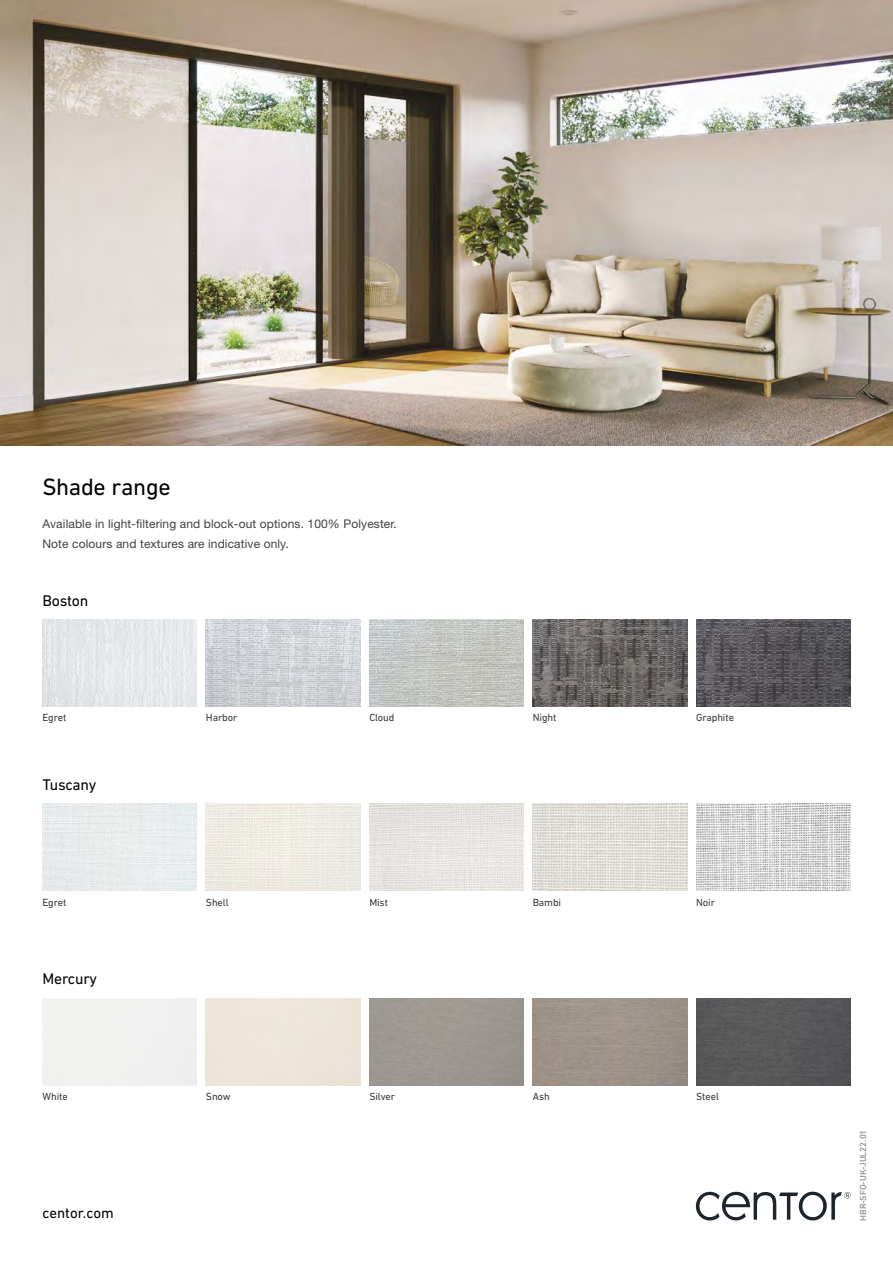
<style>
.page{position:relative;width:893px;height:1263px;background:#fff}
.page>*{position:absolute;margin:0;border:0;box-sizing:border-box;transform-origin:0 0}
.t1{font:24px "DIN Next LT Pro";letter-spacing:-.015em;color:#000}
.t2{font:15.75px "DIN Next LT Pro";letter-spacing:-.015em;color:#000}
.t3{font:15px "DIN Next LT Pro";color:#000}
.t4{font:12px/19.5px "Helvetica Neue LT Pro";letter-spacing:.01em;color:#414042}
.t5{font:10.5px "DIN Next LT Pro";letter-spacing:-.01em;color:#36393f}
.t6{font:500 9px "DIN Next LT Pro";color:#939598}
</style>
<div class="page">
<svg style="left:696px;top:1192px;width:154px;height:28px"></svg>
<img style="left:43px;top:619px;width:154px;height:87px">
<img style="left:369px;top:619px;width:155px;height:87px">
<img style="left:533px;top:619px;width:154px;height:87px">
<img style="left:206px;top:619px;width:154px;height:87px">
<img style="left:696px;top:619px;width:154px;height:87px">
<img style="left:43px;top:803px;width:154px;height:87px">
<img style="left:369px;top:803px;width:155px;height:87px">
<img style="left:533px;top:803px;width:154px;height:87px">
<img style="left:206px;top:803px;width:154px;height:87px">
<img style="left:696px;top:803px;width:154px;height:87px">
<div style="left:696px;top:998px;width:154px;height:87px;background:#585858"></div>
<img style="left:0;top:0;width:893px;height:445px">
<h1 class="t1" style="left:43px;top:473px;width:130px">Shade range</h1>
<p class="t4" style="left:43px;top:514px;width:356px">Available in light-filtering and block-out options. 100% Polyester.<br>Note colours and textures are indicative only.</p>
<h2 class="t2" style="left:43px;top:591px;width:47px">Boston</h2>
<p class="t5" style="left:43px;top:712px;width:25px">Egret</p>
<p class="t5" style="left:206px;top:712px;width:33px">Harbor</p>
<p class="t5" style="left:369px;top:712px;width:27px">Cloud</p>
<p class="t5" style="left:533px;top:712px;width:25px">Night</p>
<p class="t5" style="left:696px;top:712px;width:39px">Graphite</p>
<h2 class="t2" style="left:43px;top:775px;width:55px">Tuscany</h2>
<p class="t5" style="left:43px;top:896px;width:25px">Egret</p>
<p class="t5" style="left:206px;top:896px;width:24px">Shell</p>
<p class="t5" style="left:369px;top:896px;width:20px">Mist</p>
<p class="t5" style="left:533px;top:896px;width:30px">Bambi</p>
<p class="t5" style="left:696px;top:896px;width:20px">Noir</p>
<h2 class="t2" style="left:43px;top:970px;width:56px">Mercury</h2>
<p class="t5" style="left:43px;top:1090px;width:27px">White</p>
<p class="t5" style="left:206px;top:1090px;width:26px">Snow</p>
<p class="t5" style="left:369px;top:1090px;width:27px">Silver</p>
<p class="t5" style="left:533px;top:1090px;width:19px">Ash</p>
<p class="t5" style="left:696px;top:1090px;width:24px">Steel</p>
<p class="t3" style="left:43px;top:1204px;width:73px">centor.com</p>
<p class="t6" style="left:858px;top:1221px;width:93px;rotate:-90deg">HBR-SFO-UK-JUL22.01</p>
</div>
